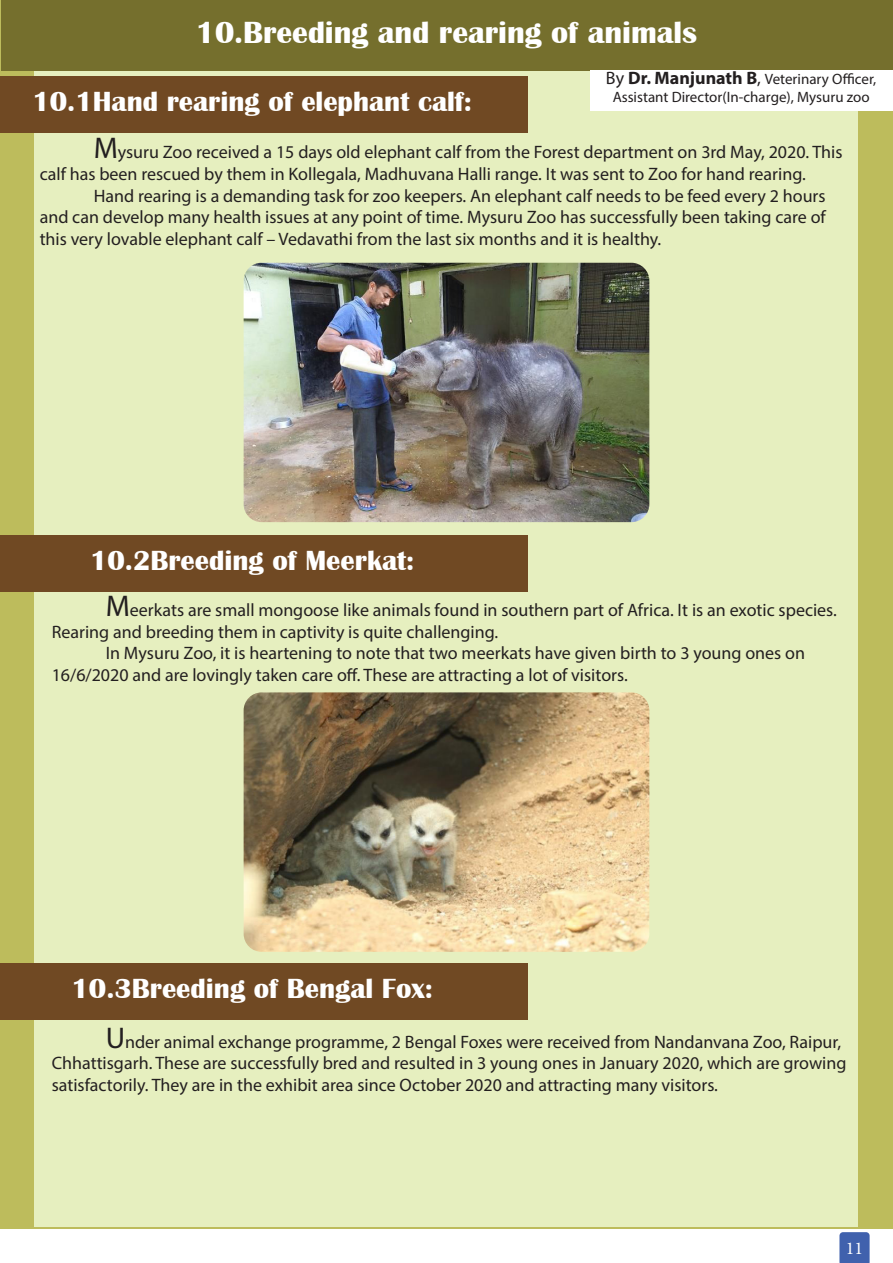
<style>
.page{position:relative;width:893px;height:1263px;background:#fff}
.page>*{position:absolute;margin:0;border:0;box-sizing:border-box;transform-origin:0 0}
.t1{font:700 31.5px "Britannic";color:#fff}
.t2{font:700 28.5px "Britannic";color:#fff}
.t3{font:18px/21.6px "Myriad Pro";color:#231f20}
.t4{font:18px "Minion Pro";color:#fff}
.t5{font:15px "Myriad Pro";color:#231f20}
.s1{font-size:18px}
.s2{font-weight:700;font-size:18px}
.s3{font-size:30px}
</style>
<div class="page">
<svg style="left:839px;top:1232px;width:31px;height:31px"></svg>
<div style="left:0;top:0;width:893px;height:1228px;background:#bdbc5c"></div>
<div style="left:35px;top:33px;width:823px;height:1193px;background:#e6efbf"></div>
<div style="left:2px;top:0;width:891px;height:71px;background:#756f2d"></div>
<div style="left:590px;top:71px;width:303px;height:40px;background:#fff"></div>
<div style="left:0;top:76px;width:527px;height:57px;background:#704923"></div>
<div style="left:0;top:535px;width:527px;height:57px;background:#704923"></div>
<div style="left:0;top:963px;width:527px;height:57px;background:#704923"></div>
<img style="left:244px;top:263px;width:405px;height:259px">
<img style="left:244px;top:692px;width:405px;height:260px">
<p class="t1" style="left:196px;top:15px;width:503px">10.Breeding and rearing of animals</p>
<p class="t5" style="left:606px;top:70px;width:272px"><span class="s1">By</span> <span class="s2">Dr. Manjunath B</span><span class="s1">,</span> Veterinary Officer,</p>
<p class="t2" style="left:33px;top:85px;width:441px">10.1Hand rearing of elephant calf:</p>
<p class="t5" style="left:613px;top:88px;width:258px">Assistant Director(In-charge), Mysuru zoo</p>
<p class="t3" style="left:40px;top:141px;width:804px;text-indent:54px"><span class="s3">M</span>ysuru Zoo received a 15 days old elephant calf from the Forest department on 3rd May, 2020. This calf has been rescued by them in Kollegala, Madhuvana Halli range. It was sent to Zoo for hand rearing.</p>
<p class="t3" style="left:40px;top:185px;width:788px;text-align:justify;text-indent:54px">Hand rearing is a demanding task for zoo keepers. An elephant calf needs to be feed every 2 hours and can develop many health issues at any point of time. Mysuru Zoo has successfully been taking care of this very lovable elephant calf – Vedavathi from the last six months and it is healthy.</p>
<p class="t2" style="left:90px;top:544px;width:326px">10.2Breeding of Meerkat:</p>
<p class="t3" style="left:52px;top:599px;width:787px;text-indent:54px"><span class="s3">M</span>eerkats are small mongoose like animals found in southern part of Africa. It is an exotic species.<br>Rearing and breeding them in captivity is quite challenging.</p>
<p class="t3" style="left:52px;top:642px;width:755px;text-indent:54px">In Mysuru Zoo, it is heartening to note that two meerkats have given birth to 3 young ones on<br>16/6/2020 and are lovingly taken care off. These are attracting a lot of visitors.</p>
<p class="t2" style="left:72px;top:972px;width:363px">10.3Breeding of Bengal Fox:</p>
<p class="t3" style="left:52px;top:1031px;width:796px;text-indent:54px"><span class="s3">U</span>nder animal exchange programme, 2 Bengal Foxes were received from Nandanvana Zoo, Raipur,<br>Chhattisgarh. These are successfully bred and resulted in 3 young ones in January 2020, which are growing satisfactorily. They are in the exhibit area since October 2020 and attracting many visitors.</p>
<p class="t4" style="left:846px;top:1236px;width:19px">11</p>
</div>
